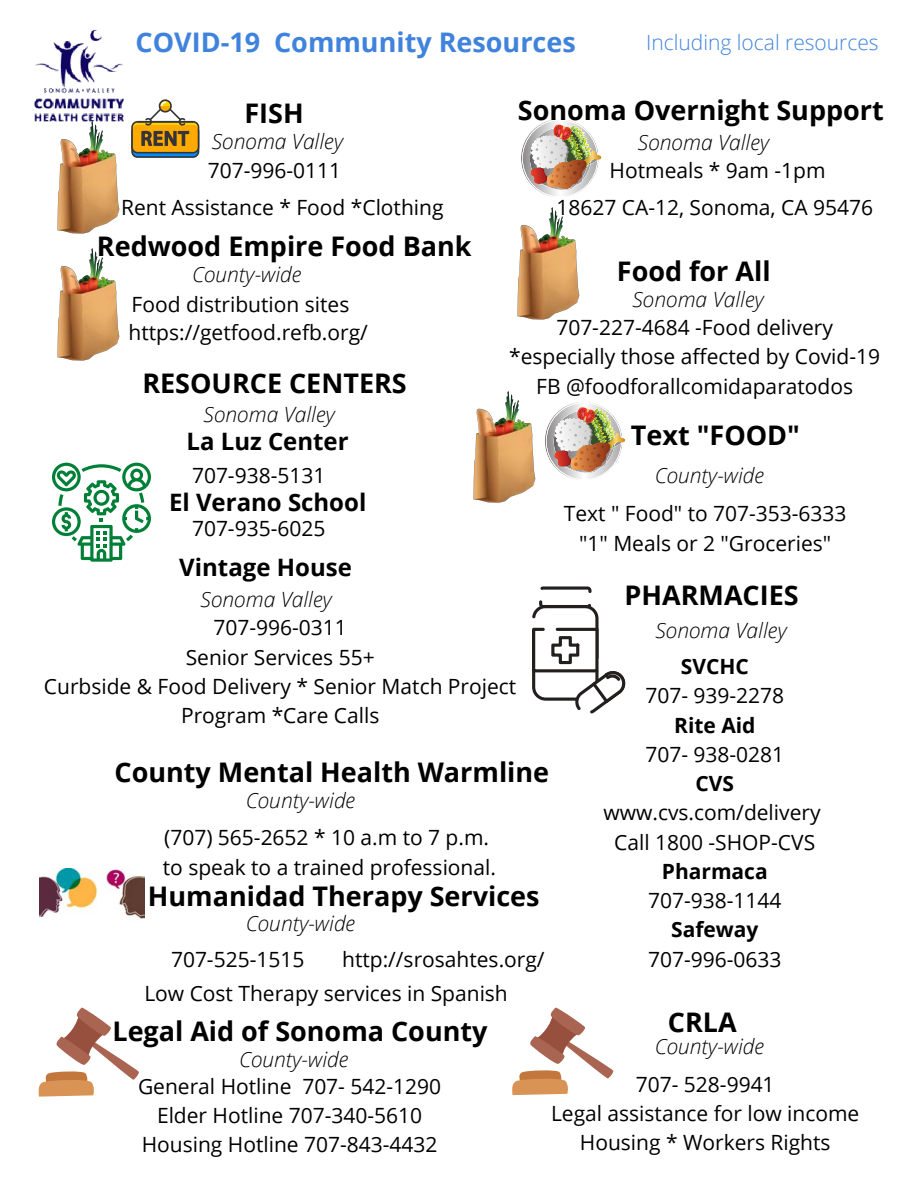
<style>
.page{position:relative;width:918px;height:1188px;background:#fff}
.page>*{position:absolute;margin:0;border:0;box-sizing:border-box;transform-origin:0 0}
.t1{font:700 27px "Open Sans";color:#000}
.t2{font:700 27px "Open Sans";color:#3f83dc}
.t3{font:700 24px "Open Sans";color:#000}
.t4{font:21px/29.2px "Open Sans";color:#000;text-align:center}
.t5{font:italic 300 21px "Open Sans";color:#000}
.t6{font:700 21px "Open Sans";color:#000}
.t7{font:300 21px "Open Sans";color:#3f83dc}
</style>
<div class="page">
<img style="left:34px;top:30px;width:90px;height:79px">
<div style="left:132px;top:129px;width:67px;height:28px;background:#008cff;border-radius:6px"></div>
<div style="left:131px;top:125px;width:68px;height:33px;border:2px solid #33363a;border-radius:6px"></div>
<div style="left:132px;top:125px;width:67px;height:28px;background:#fa0;border-radius:6px"></div>
<div style="left:131px;top:121px;width:68px;height:33px;border:2px solid #33363a;border-radius:6px"></div>
<hr style="left:138px;top:121px;width:55px;height:2px;background:#33363a">
<svg style="left:157px;top:99px;width:32px;height:47px"></svg>
<svg style="left:52px;top:463px;width:99px;height:99px"></svg>
<img style="left:57px;top:248px;width:63px;height:113px">
<img style="left:517px;top:207px;width:63px;height:113px">
<img style="left:473px;top:391px;width:63px;height:112px">
<img style="left:521px;top:119px;width:81px;height:78px">
<img style="left:34px;top:112px;width:123px;height:122px">
<img style="left:545px;top:402px;width:80px;height:78px">
<svg style="left:532px;top:586px;width:93px;height:128px"></svg>
<img style="left:39px;top:868px;width:106px;height:52px">
<svg style="left:38px;top:1008px;width:101px;height:88px"></svg>
<svg style="left:512px;top:1008px;width:102px;height:87px"></svg>
<p class="t2" style="left:136px;top:23px;width:442px">COVID-19 Community Resources</p>
<p class="t7" style="left:646px;top:27px;width:234px">Including local resources</p>
<p class="t1" style="left:518px;top:91px;width:367px">Sonoma Overnight Support</p>
<p class="t4" style="left:610px;top:156px;width:217px">Hotmeals * 9am -1pm</p>
<p class="t1" style="left:245px;top:95px;width:61px">FISH</p>
<p class="t5" style="left:212px;top:127px;width:133px">Sonoma Valley</p>
<p class="t5" style="left:638px;top:128px;width:133px">Sonoma Valley</p>
<p class="t4" style="left:208px;top:156px;width:135px">707-996-0111</p>
<p class="t4" style="left:121px;top:193px;width:324px">Rent Assistance * Food *Clothing</p>
<p class="t1" style="left:97px;top:227px;width:376px">Redwood Empire Food Bank</p>
<p class="t5" style="left:192px;top:259px;width:111px">County-wide</p>
<p class="t4" style="left:132px;top:289px;width:219px">Food distribution sites</p>
<p class="t4" style="left:129px;top:317px;width:241px">https://getfood.refb.org/</p>
<p class="t1" style="left:142px;top:364px;width:266px">RESOURCE CENTERS</p>
<p class="t5" style="left:204px;top:400px;width:133px">Sonoma Valley</p>
<p class="t3" style="left:187px;top:425px;width:164px">La Luz Center</p>
<p class="t4" style="left:192px;top:460px;width:135px">707-938-5131</p>
<p class="t3" style="left:169px;top:486px;width:199px">El Verano School</p>
<p class="t4" style="left:192px;top:513px;width:135px">707-935-6025</p>
<p class="t4" style="left:556px;top:193px;width:318px">18627 CA-12, Sonoma, CA 95476</p>
<p class="t1" style="left:617px;top:252px;width:155px">Food for All</p>
<p class="t5" style="left:633px;top:284px;width:133px">Sonoma Valley</p>
<p class="t4" style="left:509px;top:312px;width:372px">707-227-4684 -Food delivery *especially those affected by Covid-19<br>FB @foodforallcomidaparatodos</p>
<p class="t1" style="left:631px;top:416px;width:170px">Text "FOOD"</p>
<p class="t5" style="left:655px;top:461px;width:111px">County-wide</p>
<p class="t4" style="left:564px;top:499px;width:284px">Text " Food" to 707-353-6333 "1" Meals or 2 "Groceries"</p>
<p class="t3" style="left:179px;top:550px;width:174px">Vintage House</p>
<p class="t4" style="left:44px;top:612px;width:474px">707-996-0311<br>Senior Services 55+<br>Curbside &amp; Food Delivery * Senior Match Project<br>Program *Care Calls</p>
<p class="t5" style="left:201px;top:584px;width:133px">Sonoma Valley</p>
<p class="t1" style="left:115px;top:753px;width:436px">County Mental Health Warmline</p>
<p class="t5" style="left:246px;top:785px;width:111px">County-wide</p>
<p class="t4" style="left:163px;top:823px;width:335px;text-align:left">(707) 565-2652 * 10 a.m to 7 p.m. to speak to a trained professional.</p>
<p class="t1" style="left:148px;top:877px;width:393px">Humanidad Therapy Services</p>
<p class="t4" style="left:144px;top:942px;width:365px;line-height:33.8px;text-align:left;text-indent:27px">707-525-1515<br>Low Cost Therapy services in Spanish</p>
<p class="t5" style="left:246px;top:909px;width:111px">County-wide</p>
<p class="t4" style="left:342px;top:944px;width:204px">http://srosahtes.org/</p>
<p class="t1" style="left:625px;top:576px;width:176px">PHARMACIES</p>
<p class="t5" style="left:655px;top:616px;width:133px">Sonoma Valley</p>
<p class="t6" style="left:681px;top:652px;width:69px">SVCHC</p>
<p class="t4" style="left:645px;top:681px;width:140px">707- 939-2278</p>
<p class="t6" style="left:674px;top:710px;width:83px">Rite Aid</p>
<p class="t4" style="left:645px;top:739px;width:140px">707- 938-0281</p>
<p class="t6" style="left:696px;top:769px;width:40px">CVS</p>
<p class="t4" style="left:604px;top:798px;width:219px">www.cvs.com/delivery<br>Call 1800 -SHOP-CVS</p>
<p class="t6" style="left:662px;top:856px;width:107px">Pharmaca</p>
<p class="t4" style="left:648px;top:885px;width:135px">707-938-1144</p>
<p class="t6" style="left:671px;top:915px;width:89px">Safeway</p>
<p class="t4" style="left:648px;top:944px;width:135px">707-996-0633</p>
<p class="t1" style="left:112px;top:1012px;width:377px">Legal Aid of Sonoma County</p>
<p class="t4" style="left:138px;top:1071px;width:305px">General Hotline 707- 542-1290<br>Elder Hotline 707-340-5610<br>Housing Hotline 707-843-4432</p>
<p class="t5" style="left:239px;top:1044px;width:111px">County-wide</p>
<p class="t1" style="left:668px;top:1003px;width:70px">CRLA</p>
<p class="t5" style="left:655px;top:1032px;width:111px">County-wide</p>
<p class="t4" style="left:551px;top:1069px;width:310px">707- 528-9941<br>Legal assistance for low income<br>Housing * Workers Rights</p>
</div>
